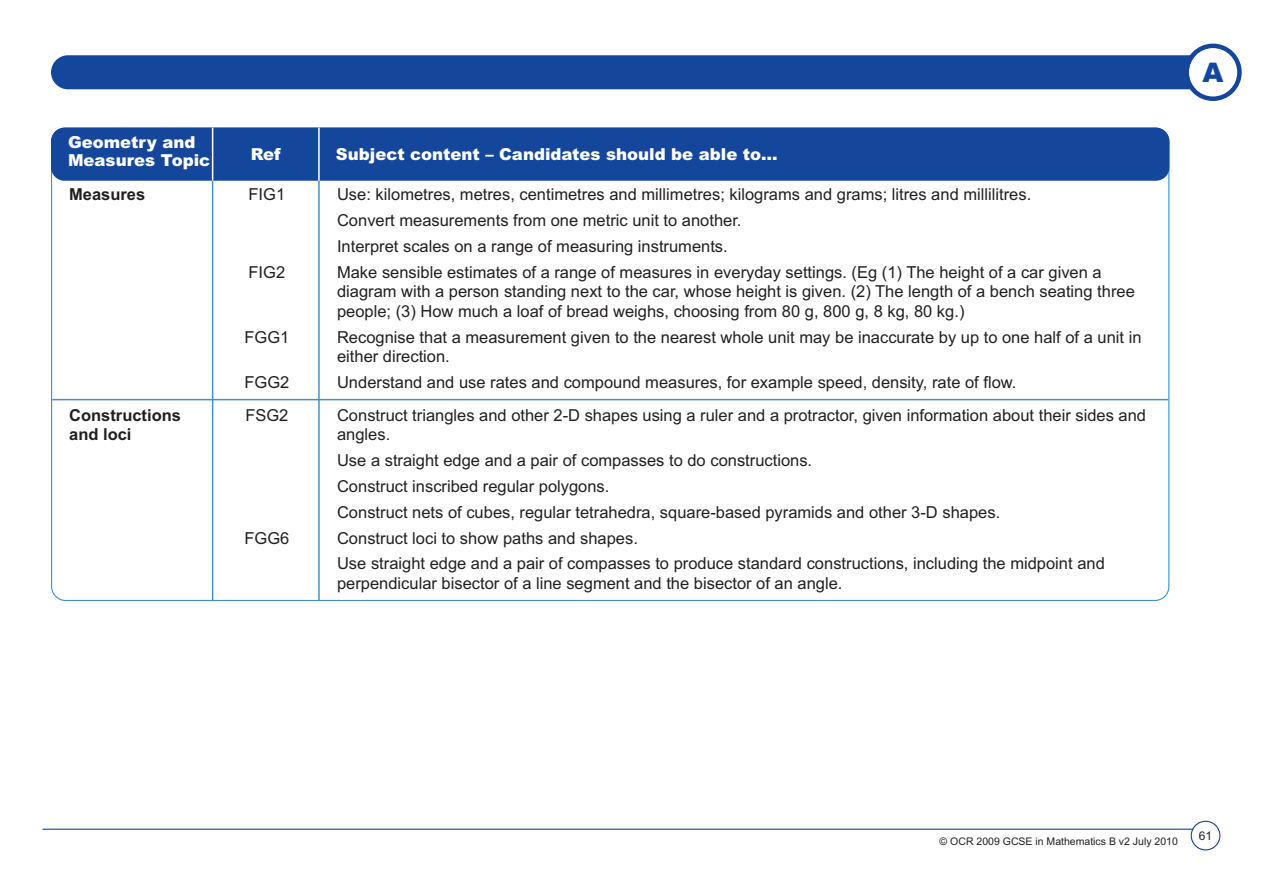
<style>
.page{position:relative;width:1263px;height:893px;background:#fff}
.page>*{position:absolute;margin:0;border:0;box-sizing:border-box;transform-origin:0 0}
.t1{font:900 27px "Arial";color:#14469b}
.t2{font:16.5px/26px "Arial";color:#231f20}
.t3{font:900 16.5px/18px "Arial";color:#fff}
.t4{font:700 16.5px "Arial";color:#231f20}
.t5{font:12px "Arial";color:#231f20}
.t6{font:10.5px "Arial";color:#231f20}
</style>
<div class="page">
<div style="left:51px;top:55px;width:1161px;height:34px;background:#14469b;border-radius:17px"></div>
<svg style="left:1184px;top:44px;width:58px;height:57px"></svg>
<hr style="left:43px;top:829px;width:1166px;height:1px;background:#14469b">
<svg style="left:1191px;top:821px;width:29px;height:29px"></svg>
<svg style="left:51px;top:128px;width:1118px;height:473px"></svg>
<hr style="left:52px;top:399px;width:1116px;height:1px;background:#3f90cd">
<div style="left:51px;top:128px;width:1118px;height:53px;background:#14469b;border-radius:14px"></div>
<hr style="left:212px;top:128px;width:1px;height:53px;background:#fff">
<hr style="left:212px;top:181px;width:1px;height:419px;background:#3f90cd">
<hr style="left:318px;top:181px;width:2px;height:419px;background:#3f90cd">
<hr style="left:318px;top:128px;width:2px;height:53px;background:#fff">
<p class="t3" style="left:68px;top:134px;width:144px">Geometry and<br>Measures Topic</p>
<p class="t3" style="left:251px;top:146px;width:31px">Ref</p>
<p class="t3" style="left:336px;top:146px;width:443px">Subject content – Candidates should be able to…</p>
<p class="t4" style="left:69px;top:185px;width:78px">Measures</p>
<p class="t2" style="left:249px;top:182px;width:38px">FIG1</p>
<p class="t2" style="left:337px;top:182px;width:696px">Use: kilometres, metres, centimetres and millimetres; kilograms and grams; litres and millilitres.<br>Convert measurements from one metric unit to another.<br>Interpret scales on a range of measuring instruments.</p>
<p class="t2" style="left:249px;top:259px;width:38px">FIG2</p>
<p class="t2" style="left:337px;top:263px;width:799px;line-height:19.5px">Make sensible estimates of a range of measures in everyday settings. (Eg (1) The height of a car given a diagram with a person standing next to the car, whose height is given. (2) The length of a bench seating three people; (3) How much a loaf of bread weighs, choosing from 80 g, 800 g, 8 kg, 80 kg.)</p>
<p class="t2" style="left:244px;top:324px;width:46px">FGG1</p>
<p class="t2" style="left:337px;top:327px;width:806px;line-height:19.5px">Recognise that a measurement given to the nearest whole unit may be inaccurate by up to one half of a unit in either direction.</p>
<p class="t2" style="left:244px;top:370px;width:46px">FGG2</p>
<p class="t2" style="left:337px;top:370px;width:681px">Understand and use rates and compound measures, for example speed, density, rate of flow.</p>
<p class="t4" style="left:69px;top:405px;width:113px">Constructions</p>
<p class="t2" style="left:245px;top:402px;width:45px">FSG2</p>
<p class="t2" style="left:337px;top:402px;width:810px">Construct triangles and other 2-D shapes using a ruler and a protractor, given information about their sides and</p>
<p class="t4" style="left:69px;top:425px;width:64px">and loci</p>
<p class="t2" style="left:337px;top:421px;width:665px">angles.<br>Use a straight edge and a pair of compasses to do constructions.<br>Construct inscribed regular polygons.<br>Construct nets of cubes, regular tetrahedra, square-based pyramids and other 3-D shapes.</p>
<p class="t2" style="left:244px;top:525px;width:46px">FGG6</p>
<p class="t2" style="left:337px;top:525px;width:769px">Construct loci to show paths and shapes.<br>Use straight edge and a pair of compasses to produce standard constructions, including the midpoint and</p>
<p class="t2" style="left:337px;top:570px;width:507px">perpendicular bisector of a line segment and the bisector of an angle.</p>
<p class="t1" style="left:1202px;top:57px;width:23px">A</p>
<p class="t6" style="left:940px;top:836px;width:240px">© OCR 2009 GCSE in Mathematics B v2 July 2010</p>
<p class="t5" style="left:1199px;top:829px;width:15px">61</p>
</div>
